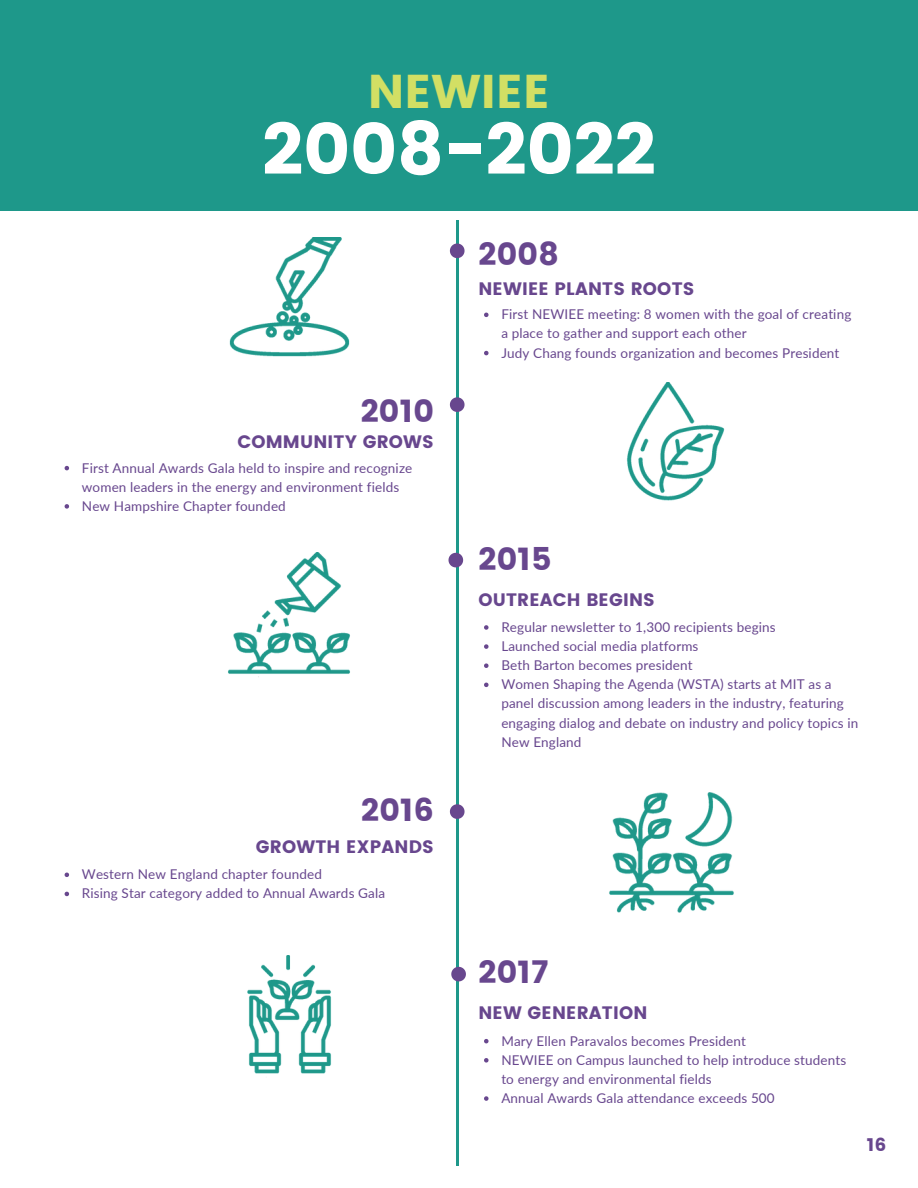
<style>
.page{position:relative;width:918px;height:1188px;background:#fff}
.page>*{position:absolute;margin:0;border:0;box-sizing:border-box;transform-origin:0 0}
.t1{font:72px "Poppins";color:#fff}
.t2{font:47.25px "Poppins";color:#d2df64}
.t3{font:31.5px "Poppins";letter-spacing:.01em;color:#68478e}
.t4{font:18px "Poppins";letter-spacing:.01em;color:#68478e}
.t5{font:13.5px/19.2px "Lato";letter-spacing:.01em;color:#68478e}
</style>
<div class="page">
<div style="left:0;top:0;width:918px;height:210px;background:#1e988a"></div>
<hr style="left:456px;top:220px;width:3px;height:946px;background:#1e988a">
<svg style="left:450px;top:243px;width:15px;height:15px"></svg>
<svg style="left:450px;top:397px;width:15px;height:15px"></svg>
<svg style="left:449px;top:553px;width:14px;height:14px"></svg>
<svg style="left:450px;top:804px;width:15px;height:15px"></svg>
<svg style="left:451px;top:967px;width:15px;height:14px"></svg>
<img style="left:229px;top:237px;width:121px;height:120px">
<img style="left:626px;top:383px;width:99px;height:118px">
<img style="left:228px;top:553px;width:122px;height:124px">
<img style="left:609px;top:793px;width:125px;height:120px">
<img style="left:247px;top:955px;width:85px;height:119px">
<svg style="left:484px;top:313px;width:5px;height:4px"></svg>
<svg style="left:484px;top:351px;width:5px;height:4px"></svg>
<svg style="left:65px;top:466px;width:4px;height:4px"></svg>
<svg style="left:65px;top:504px;width:4px;height:5px"></svg>
<svg style="left:484px;top:625px;width:5px;height:5px"></svg>
<svg style="left:484px;top:644px;width:5px;height:5px"></svg>
<svg style="left:484px;top:663px;width:5px;height:5px"></svg>
<svg style="left:484px;top:683px;width:5px;height:4px"></svg>
<svg style="left:65px;top:873px;width:4px;height:4px"></svg>
<svg style="left:65px;top:892px;width:4px;height:4px"></svg>
<svg style="left:484px;top:1039px;width:5px;height:4px"></svg>
<svg style="left:484px;top:1058px;width:5px;height:5px"></svg>
<svg style="left:484px;top:1096px;width:5px;height:5px"></svg>
<h2 class="t2" style="left:368px;top:64px;width:184px">NEWIEE</h2>
<h1 class="t1" style="left:262px;top:107px;width:395px">2008-2022</h1>
<h3 class="t3" style="left:361px;top:393px;width:75px">2010</h3>
<h3 class="t4" style="left:237px;top:431px;width:198px">COMMUNITY GROWS</h3>
<p class="t5" style="left:82px;top:458px;width:332px">First Annual Awards Gala held to inspire and recognize women leaders in the energy and environment fields<br>New Hampshire Chapter founded</p>
<h3 class="t3" style="left:361px;top:791px;width:74px">2016</h3>
<h3 class="t4" style="left:256px;top:836px;width:180px">GROWTH EXPANDS</h3>
<p class="t5" style="left:82px;top:864px;width:305px">Western New England chapter founded<br>Rising Star category added to Annual Awards Gala</p>
<h3 class="t3" style="left:478px;top:236px;width:82px">2008</h3>
<h3 class="t4" style="left:478px;top:278px;width:218px">NEWIEE PLANTS ROOTS</h3>
<p class="t5" style="left:501px;top:305px;width:352px">First NEWIEE meeting: 8 women with the goal of creating a place to gather and support each other<br>Judy Chang founds organization and becomes President</p>
<h3 class="t3" style="left:478px;top:541px;width:75px">2015</h3>
<h3 class="t4" style="left:478px;top:589px;width:178px">OUTREACH BEGINS</h3>
<p class="t5" style="left:501px;top:617px;width:359px">Regular newsletter to 1,300 recipients begins<br>Launched social media platforms<br>Beth Barton becomes president<br>Women Shaping the Agenda (WSTA) starts at MIT as a panel discussion among leaders in the industry, featuring engaging dialog and debate on industry and policy topics in New England</p>
<h3 class="t3" style="left:478px;top:954px;width:72px">2017</h3>
<h3 class="t4" style="left:478px;top:1002px;width:170px">NEW GENERATION</h3>
<p class="t5" style="left:501px;top:1031px;width:346px">Mary Ellen Paravalos becomes President<br>NEWIEE on Campus launched to help introduce students to energy and environmental fields<br>Annual Awards Gala attendance exceeds 500</p>
<h3 class="t4" style="left:867px;top:1135px;width:21px">16</h3>
</div>
